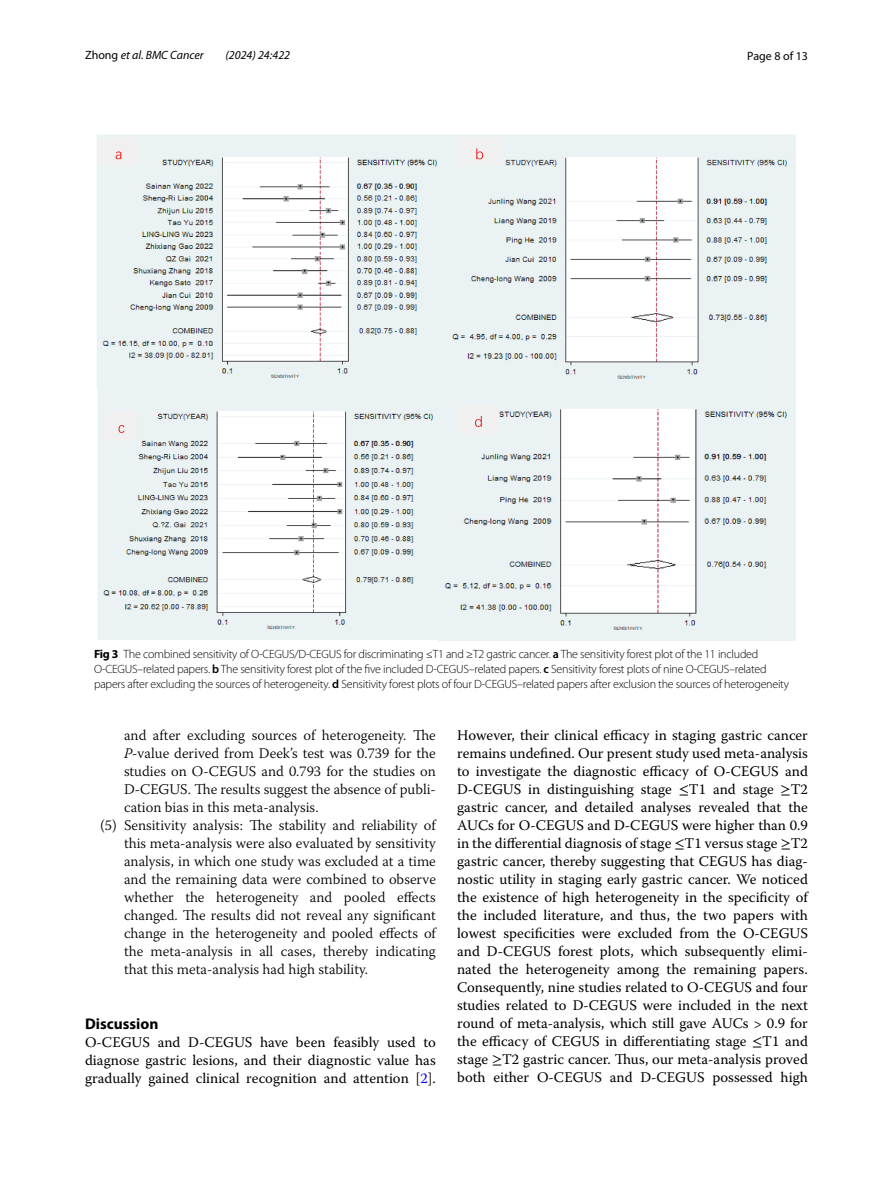
<style>
.page{position:relative;width:893px;height:1187px;background:#fff}
.page>*{position:absolute;margin:0;border:0;box-sizing:border-box;transform-origin:0 0}
.t1{font:700 15.45px "Myriad Pro";color:#000}
.t2{font:14.7px/18px "Warnock Pro";color:#000;text-align:justify}
.t3{font:300 14.7px "Warnock Pro";color:#000}
.t4{font:300 12px/15px "Myriad Pro";letter-spacing:-.02em;color:#000}
.t5{font:italic 12px "Myriad Pro";color:#000}
.t6{font:12px "Myriad Pro";color:#000}
.s1{font-style:normal}
.s2{font-weight:700}
.s3{font-weight:600}
.s4{font-style:italic}
.s5{color:#00f}
.s6{font-family:"STIX"}
</style>
<div class="page">
<img style="left:97px;top:135px;width:699px;height:506px">
<p class="t5" style="left:85px;top:48px;width:120px"><span class="s1">Zhong</span> et al. BMC Cancer</p>
<p class="t5" style="left:225px;top:48px;width:66px">(2024) 24:422</p>
<p class="t6" style="left:747px;top:48px;width:62px">Page 8 of 13</p>
<p class="t4" style="left:94px;top:646px;width:697px"><span class="s2">Fig 3</span> The combined sensitivity of O-CEGUS/D-CEGUS for discriminating ≤T1 and ≥T2 gastric cancer. <span class="s3">a</span> The sensitivity forest plot of the 11 included<br>O-CEGUS–related papers. <span class="s3">b</span> The sensitivity forest plot of the five included D-CEGUS–related papers. <span class="s3">c</span> Sensitivity forest plots of nine O-CEGUS–related papers after excluding the sources of heterogeneity. <span class="s3">d</span> Sensitivity forest plots of four D-CEGUS–related papers after exclusion the sources of heterogeneity</p>
<p class="t3" style="left:124px;top:726px;width:313px">and after excluding sources of heterogeneity. The</p>
<p class="t3" style="left:124px;top:744px;width:313px"><span class="s4">P</span>-value derived from Deek’s test was 0.739 for the</p>
<p class="t3" style="left:124px;top:762px;width:313px">studies on O-CEGUS and 0.793 for the studies on</p>
<p class="t3" style="left:124px;top:780px;width:313px">D-CEGUS. The results suggest the absence of publi-</p>
<p class="t3" style="left:124px;top:798px;width:196px">cation bias in this meta-analysis.</p>
<p class="t3" style="left:100px;top:816px;width:337px">(5) Sensitivity analysis: The stability and reliability of</p>
<p class="t3" style="left:124px;top:834px;width:313px">this meta-analysis were also evaluated by sensitivity</p>
<p class="t3" style="left:124px;top:852px;width:313px">analysis, in which one study was excluded at a time</p>
<p class="t3" style="left:124px;top:870px;width:313px">and the remaining data were combined to observe</p>
<p class="t3" style="left:124px;top:888px;width:313px">whether the heterogeneity and pooled effects</p>
<p class="t3" style="left:124px;top:906px;width:313px">changed. The results did not reveal any significant</p>
<p class="t3" style="left:124px;top:924px;width:313px">change in the heterogeneity and pooled effects of</p>
<p class="t3" style="left:124px;top:942px;width:313px">the meta-analysis in all cases, thereby indicating</p>
<p class="t3" style="left:124px;top:960px;width:246px">that this meta-analysis had high stability.</p>
<p class="t1" style="left:85px;top:1013px;width:75px">Discussion</p>
<p class="t2" style="left:85px;top:1032px;width:352px">O-CEGUS and D-CEGUS have been feasibly used to diagnose gastric lesions, and their diagnostic value has gradually gained clinical recognition and attention [<span class="s5">2</span>].</p>
<p class="t2" style="left:457px;top:725px;width:352px">However, their clinical efficacy in staging gastric cancer remains undefined. Our present study used meta-analysis to investigate the diagnostic efficacy of O-CEGUS and D-CEGUS in distinguishing stage <span class="s6">≤</span>T1 and stage <span class="s6">≥</span>T2 gastric cancer, and detailed analyses revealed that the AUCs for O-CEGUS and D-CEGUS were higher than 0.9 in the differential diagnosis of stage <span class="s6">≤</span>T1 versus stage <span class="s6">≥</span>T2 gastric cancer, thereby suggesting that CEGUS has diag&shy;nostic utility in staging early gastric cancer. We noticed the existence of high heterogeneity in the specificity of the included literature, and thus, the two papers with lowest specificities were excluded from the O-CEGUS and D-CEGUS forest plots, which subsequently elimi&shy;nated the heterogeneity among the remaining papers.<br>Consequently, nine studies related to O-CEGUS and four studies related to D-CEGUS were included in the next round of meta-analysis, which still gave AUCs &gt; 0.9 for the efficacy of CEGUS in differentiating stage <span class="s6">≤</span>T1 and stage <span class="s6">≥</span>T2 gastric cancer. Thus, our meta-analysis proved both either O-CEGUS and D-CEGUS possessed high</p>
</div>
